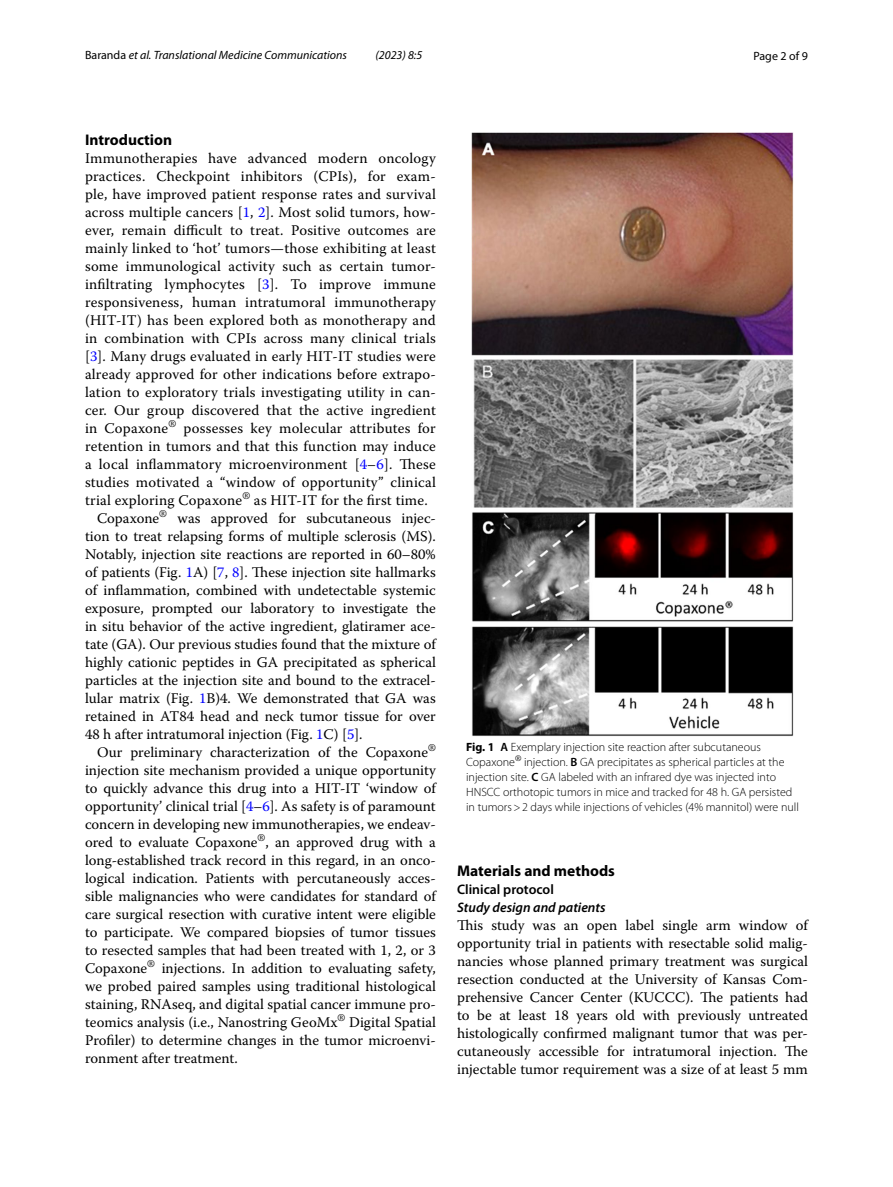
<style>
.page{position:relative;width:893px;height:1187px;background:#fff}
.page>*{position:absolute;margin:0;border:0;box-sizing:border-box;transform-origin:0 0}
.t1{font:700 15.45px "Myriad Pro";color:#000}
.t2{font:14.7px/18px "Warnock Pro";letter-spacing:.005em;color:#000;text-align:justify}
.t3{font:italic 600 13.8px "Myriad Pro";color:#000}
.t4{font:600 13.8px "Myriad Pro";color:#000}
.t5{font:300 12px/15px "Myriad Pro";color:#000}
.t6{font:italic 12px "Myriad Pro";color:#000}
.t7{font:12px "Myriad Pro";color:#000}
.s1{font-style:normal}
.s2{color:#00f}
.s3{font-weight:700}
.s4{font-weight:600}
</style>
<div class="page">
<img style="left:472px;top:133px;width:321px;height:603px">
<p class="t6" style="left:85px;top:48px;width:264px"><span class="s1">Baranda</span> et al. Translational Medicine Communications</p>
<p class="t6" style="left:375px;top:48px;width:48px">(2023) 8:5</p>
<p class="t7" style="left:753px;top:48px;width:56px">Page 2 of 9</p>
<p class="t1" style="left:85px;top:129px;width:89px">Introduction</p>
<p class="t2" style="left:85px;top:148px;width:352px">Immunotherapies have advanced modern oncology</p>
<p class="t2" style="left:85px;top:166px;width:352px">practices. Checkpoint inhibitors (CPIs), for exam-</p>
<p class="t2" style="left:85px;top:184px;width:352px">ple, have improved patient response rates and survival</p>
<p class="t2" style="left:85px;top:202px;width:352px">across multiple cancers [<span class="s2">1</span>, <span class="s2">2</span>]. Most solid tumors, how-</p>
<p class="t2" style="left:85px;top:220px;width:352px">ever, remain difficult to treat. Positive outcomes are</p>
<p class="t2" style="left:85px;top:238px;width:352px">mainly linked to ‘hot’ tumors—those exhibiting at least</p>
<p class="t2" style="left:85px;top:256px;width:352px">some immunological activity such as certain tumor-</p>
<p class="t2" style="left:85px;top:274px;width:352px">infiltrating lymphocytes [<span class="s2">3</span>]. To improve immune</p>
<p class="t2" style="left:85px;top:292px;width:352px">responsiveness, human intratumoral immunotherapy</p>
<p class="t2" style="left:85px;top:310px;width:352px">(HIT-IT) has been explored both as monotherapy and</p>
<p class="t2" style="left:85px;top:328px;width:352px">in combination with CPIs across many clinical trials</p>
<p class="t2" style="left:85px;top:346px;width:352px">[<span class="s2">3</span>]. Many drugs evaluated in early HIT-IT studies were</p>
<p class="t2" style="left:85px;top:364px;width:352px">already approved for other indications before extrapo-</p>
<p class="t2" style="left:85px;top:382px;width:352px">lation to exploratory trials investigating utility in can-</p>
<p class="t2" style="left:85px;top:400px;width:352px">cer. Our group discovered that the active ingredient</p>
<p class="t2" style="left:85px;top:418px;width:352px">in Copaxone<sup>®</sup> possesses key molecular attributes for</p>
<p class="t2" style="left:85px;top:436px;width:352px">retention in tumors and that this function may induce</p>
<p class="t2" style="left:85px;top:454px;width:352px">a local inflammatory microenvironment [<span class="s2">4</span>–<span class="s2">6</span>]. These</p>
<p class="t2" style="left:85px;top:472px;width:352px">studies motivated a “window of opportunity” clinical</p>
<p class="t2" style="left:85px;top:490px;width:344px">trial exploring Copaxone<sup>®</sup> as HIT-IT for the first time.</p>
<p class="t2" style="left:97px;top:508px;width:340px">Copaxone<sup>®</sup> was approved for subcutaneous injec-</p>
<p class="t2" style="left:85px;top:526px;width:352px">tion to treat relapsing forms of multiple sclerosis (MS).</p>
<p class="t2" style="left:85px;top:544px;width:352px">Notably, injection site reactions are reported in 60–80%</p>
<p class="t2" style="left:85px;top:562px;width:352px">of patients (Fig. <span class="s2">1</span>A) [<span class="s2">7</span>, <span class="s2">8</span>]. These injection site hallmarks</p>
<p class="t2" style="left:85px;top:580px;width:352px">of inflammation, combined with undetectable systemic</p>
<p class="t2" style="left:85px;top:598px;width:352px">exposure, prompted our laboratory to investigate the</p>
<p class="t2" style="left:85px;top:616px;width:352px">in situ behavior of the active ingredient, glatiramer ace-</p>
<p class="t2" style="left:85px;top:634px;width:352px">tate (GA). Our previous studies found that the mixture of</p>
<p class="t2" style="left:85px;top:652px;width:352px">highly cationic peptides in GA precipitated as spherical</p>
<p class="t2" style="left:85px;top:670px;width:352px">particles at the injection site and bound to the extracel-</p>
<p class="t2" style="left:85px;top:688px;width:352px">lular matrix (Fig. <span class="s2">1</span>B)4. We demonstrated that GA was</p>
<p class="t2" style="left:85px;top:706px;width:352px">retained in AT84 head and neck tumor tissue for over</p>
<p class="t2" style="left:85px;top:724px;width:279px">48 h after intratumoral injection (Fig. <span class="s2">1</span>C) [<span class="s2">5</span>].</p>
<p class="t2" style="left:97px;top:742px;width:340px">Our preliminary characterization of the Copaxone<sup>®</sup></p>
<p class="t2" style="left:85px;top:760px;width:352px">injection site mechanism provided a unique opportunity</p>
<p class="t2" style="left:85px;top:778px;width:352px">to quickly advance this drug into a HIT-IT ‘window of</p>
<p class="t2" style="left:85px;top:796px;width:352px">opportunity’ clinical trial [<span class="s2">4</span>–<span class="s2">6</span>]. As safety is of paramount</p>
<p class="t2" style="left:85px;top:814px;width:352px">concern in developing new immunotherapies, we endeav-</p>
<p class="t2" style="left:85px;top:832px;width:352px">ored to evaluate Copaxone<sup>®</sup>, an approved drug with a</p>
<p class="t2" style="left:85px;top:850px;width:352px">long-established track record in this regard, in an onco-</p>
<p class="t2" style="left:85px;top:868px;width:352px">logical indication. Patients with percutaneously acces-</p>
<p class="t2" style="left:85px;top:886px;width:352px">sible malignancies who were candidates for standard of</p>
<p class="t2" style="left:85px;top:904px;width:352px">care surgical resection with curative intent were eligible</p>
<p class="t2" style="left:85px;top:922px;width:352px">to participate. We compared biopsies of tumor tissues</p>
<p class="t2" style="left:85px;top:940px;width:352px">to resected samples that had been treated with 1, 2, or 3</p>
<p class="t2" style="left:85px;top:958px;width:352px">Copaxone<sup>®</sup> injections. In addition to evaluating safety,</p>
<p class="t2" style="left:85px;top:976px;width:352px">we probed paired samples using traditional histological</p>
<p class="t2" style="left:85px;top:994px;width:352px">staining, RNAseq, and digital spatial cancer immune pro-</p>
<p class="t2" style="left:85px;top:1012px;width:352px">teomics analysis (i.e., Nanostring GeoMx<sup>®</sup> Digital Spatial</p>
<p class="t2" style="left:85px;top:1030px;width:352px">Profiler) to determine changes in the tumor microenvi-</p>
<p class="t2" style="left:85px;top:1048px;width:154px">ronment after treatment.</p>
<p class="t5" style="left:466px;top:740px;width:334px"><span class="s3">Fig. 1</span> <span class="s4">A</span> Exemplary injection site reaction after subcutaneous Copaxone<sup>®</sup> injection. <span class="s4">B</span> GA precipitates as spherical particles at the injection site. <span class="s4">C</span> GA labeled with an infrared dye was injected into HNSCC orthotopic tumors in mice and tracked for 48 h. GA persisted in tumors&gt;2 days while injections of vehicles (4% mannitol) were null</p>
<p class="t1" style="left:457px;top:860px;width:159px">Materials and methods</p>
<p class="t4" style="left:457px;top:880px;width:98px">Clinical protocol</p>
<p class="t3" style="left:457px;top:898px;width:150px">Study design and patients</p>
<p class="t2" style="left:457px;top:916px;width:352px">This study was an open label single arm window of opportunity trial in patients with resectable solid malig&shy;nancies whose planned primary treatment was surgical resection conducted at the University of Kansas Com&shy;prehensive Cancer Center (KUCCC). The patients had to be at least 18 years old with previously untreated histologically confirmed malignant tumor that was per&shy;cutaneously accessible for intratumoral injection. The injectable tumor requirement was a size of at least 5 mm</p>
</div>
